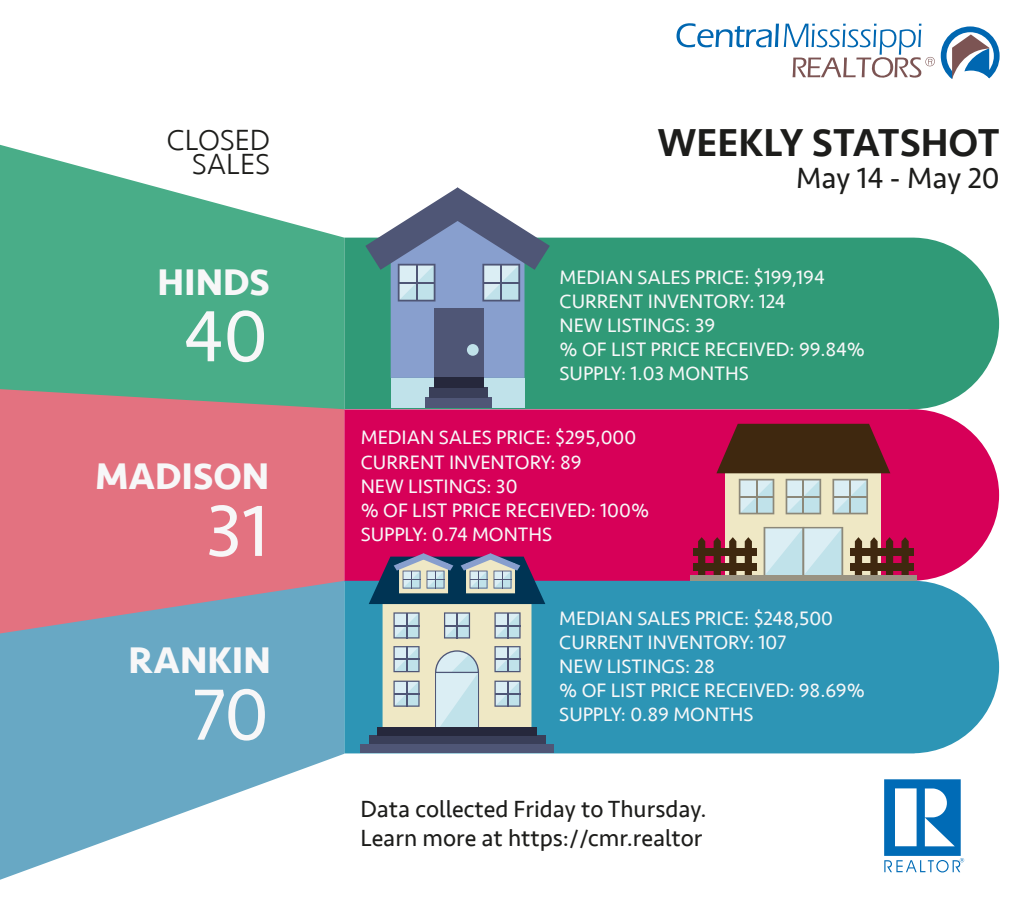
<style>
.page{position:relative;width:1024px;height:900px;background:#fff}
.page>*{position:absolute;margin:0;border:0;box-sizing:border-box;transform-origin:0 0}
.t1{font:75px "Seravek";color:#f7f7f8}
.t2{font:500 40px "Seravek";color:#1d1d1b}
.t3{font:700 38.1px "Seravek";color:#f7f7f8}
.t4{font:300 30px/24px "Seravek";color:#1d1d1b;text-align:right}
.t5{font:30px "Seravek";color:#1d1d1b}
.t6{font:24px/28.8px "Seravek";color:#1d1d1b}
.t7{font:20px/24px "Seravek";color:#f7f7f8}
</style>
<div class="page">
<svg style="left:0;top:145px;width:344px;height:244px;fill:#49ad88"></svg>
<div style="left:0;top:389px;width:344px;height:191px;background:#e37280"></div>
<svg style="left:0;top:580px;width:344px;height:299px;fill:#68a8c4"></svg>
<div style="left:344px;top:237px;width:655px;height:172px;background:#309a77"></div>
<div style="left:344px;top:409px;width:655px;height:171px;background:#d70058"></div>
<div style="left:344px;top:580px;width:655px;height:173px;background:#2d95b5"></div>
<div style="left:391px;top:378px;width:134px;height:29px;background:#c0e2ea"></div>
<svg style="left:365px;top:187px;width:185px;height:191px"></svg>
<hr style="left:500px;top:264px;width:2px;height:37px;background:#4f5676">
<hr style="left:483px;top:282px;width:37px;height:2px;background:#4f5676">
<div style="left:434px;top:308px;width:50px;height:83px;background:#4f5676"></div>
<div style="left:467px;top:344px;width:12px;height:12px;background:#c0e2ea;border-radius:50%"></div>
<div style="left:425px;top:397px;width:67px;height:10px;background:#4f5676"></div>
<div style="left:430px;top:387px;width:58px;height:10px;background:#3a3f59"></div>
<div style="left:434px;top:377px;width:49px;height:10px;background:#26283c"></div>
<div style="left:726px;top:466px;width:155px;height:110px;background:#efe8c5"></div>
<svg style="left:716px;top:424px;width:174px;height:49px;background:#512317"></svg>
<svg style="left:739px;top:479px;width:35px;height:35px"></svg>
<hr style="left:756px;top:479px;width:1px;height:35px;background:#8c8879">
<hr style="left:739px;top:496px;width:35px;height:1px;background:#8c8879">
<svg style="left:786px;top:479px;width:35px;height:35px"></svg>
<hr style="left:803px;top:479px;width:1px;height:35px;background:#8c8879">
<hr style="left:786px;top:496px;width:35px;height:1px;background:#8c8879">
<svg style="left:832px;top:479px;width:36px;height:35px"></svg>
<hr style="left:849px;top:479px;width:2px;height:35px;background:#8c8879">
<hr style="left:833px;top:496px;width:34px;height:1px;background:#8c8879">
<svg style="left:764px;top:527px;width:79px;height:48px;background:#c7dfe4"></svg>
<svg style="left:698px;top:537px;width:7px;height:38px"></svg>
<svg style="left:714px;top:537px;width:7px;height:38px"></svg>
<svg style="left:729px;top:537px;width:7px;height:38px"></svg>
<svg style="left:745px;top:537px;width:7px;height:38px"></svg>
<div style="left:693px;top:548px;width:64px;height:7px;background:#3f280f"></div>
<div style="left:693px;top:563px;width:64px;height:7px;background:#3f280f"></div>
<svg style="left:855px;top:537px;width:7px;height:38px"></svg>
<svg style="left:870px;top:537px;width:8px;height:38px"></svg>
<svg style="left:886px;top:537px;width:7px;height:38px"></svg>
<svg style="left:902px;top:537px;width:7px;height:38px"></svg>
<div style="left:850px;top:548px;width:64px;height:7px;background:#3f280f"></div>
<div style="left:850px;top:563px;width:64px;height:7px;background:#3f280f"></div>
<div style="left:690px;top:575px;width:227px;height:6px;background:#999382"></div>
<div style="left:383px;top:597px;width:148px;height:136px;background:#efe8c5"></div>
<svg style="left:369px;top:553px;width:176px;height:51px;background:#6c6985"></svg>
<svg style="left:393px;top:612px;width:27px;height:26px"></svg>
<svg style="left:444px;top:612px;width:26px;height:26px"></svg>
<svg style="left:494px;top:612px;width:27px;height:26px"></svg>
<svg style="left:393px;top:646px;width:27px;height:26px"></svg>
<hr style="left:394px;top:658px;width:25px;height:2px;background:#4f5676">
<svg style="left:494px;top:646px;width:27px;height:26px"></svg>
<hr style="left:495px;top:658px;width:25px;height:2px;background:#4f5676">
<svg style="left:393px;top:680px;width:27px;height:26px"></svg>
<svg style="left:494px;top:680px;width:27px;height:26px"></svg>
<svg style="left:435px;top:650px;width:44px;height:76px;background:#c7dde3"></svg>
<div style="left:361px;top:744px;width:193px;height:8px;background:#4f5676"></div>
<div style="left:369px;top:735px;width:176px;height:9px;background:#3a3f59"></div>
<div style="left:377px;top:726px;width:160px;height:9px;background:#26283c"></div>
<svg style="left:884px;top:779px;width:80px;height:93px"></svg>
<svg style="left:677px;top:23px;width:323px;height:56px"></svg>
<h3 class="t4" style="left:167px;top:129px;width:105px">CLOSED<br>SALES</h3>
<h2 class="t2" style="left:657px;top:118px;width:344px">WEEKLY STATSHOT</h2>
<h3 class="t5" style="left:796px;top:155px;width:205px">May 14 - May 20</h3>
<h3 class="t3" style="left:157px;top:251px;width:114px">HINDS</h3>
<h1 class="t1" style="left:183px;top:278px;width:86px">40</h1>
<h3 class="t3" style="left:96px;top:446px;width:175px">MADISON</h3>
<h1 class="t1" style="left:206px;top:473px;width:64px">31</h1>
<h3 class="t3" style="left:128px;top:629px;width:144px">RANKIN</h3>
<h1 class="t1" style="left:193px;top:656px;width:78px">70</h1>
<p class="t7" style="left:560px;top:266px;width:307px">MEDIAN SALES PRICE: $199,194<br>CURRENT INVENTORY: 124<br>NEW LISTINGS: 39<br>% OF LIST PRICE RECEIVED: 99.84%<br>SUPPLY: 1.03 MONTHS</p>
<p class="t7" style="left:361px;top:426px;width:290px">MEDIAN SALES PRICE: $295,000<br>CURRENT INVENTORY: 89<br>NEW LISTINGS: 30<br>% OF LIST PRICE RECEIVED: 100%<br>SUPPLY: 0.74 MONTHS</p>
<p class="t7" style="left:559px;top:606px;width:307px">MEDIAN SALES PRICE: $248,500<br>CURRENT INVENTORY: 107<br>NEW LISTINGS: 28<br>% OF LIST PRICE RECEIVED: 98.69%<br>SUPPLY: 0.89 MONTHS</p>
<p class="t6" style="left:361px;top:794px;width:348px">Data collected Friday to Thursday.<br>Learn more at https://cmr.realtor</p>
</div>
